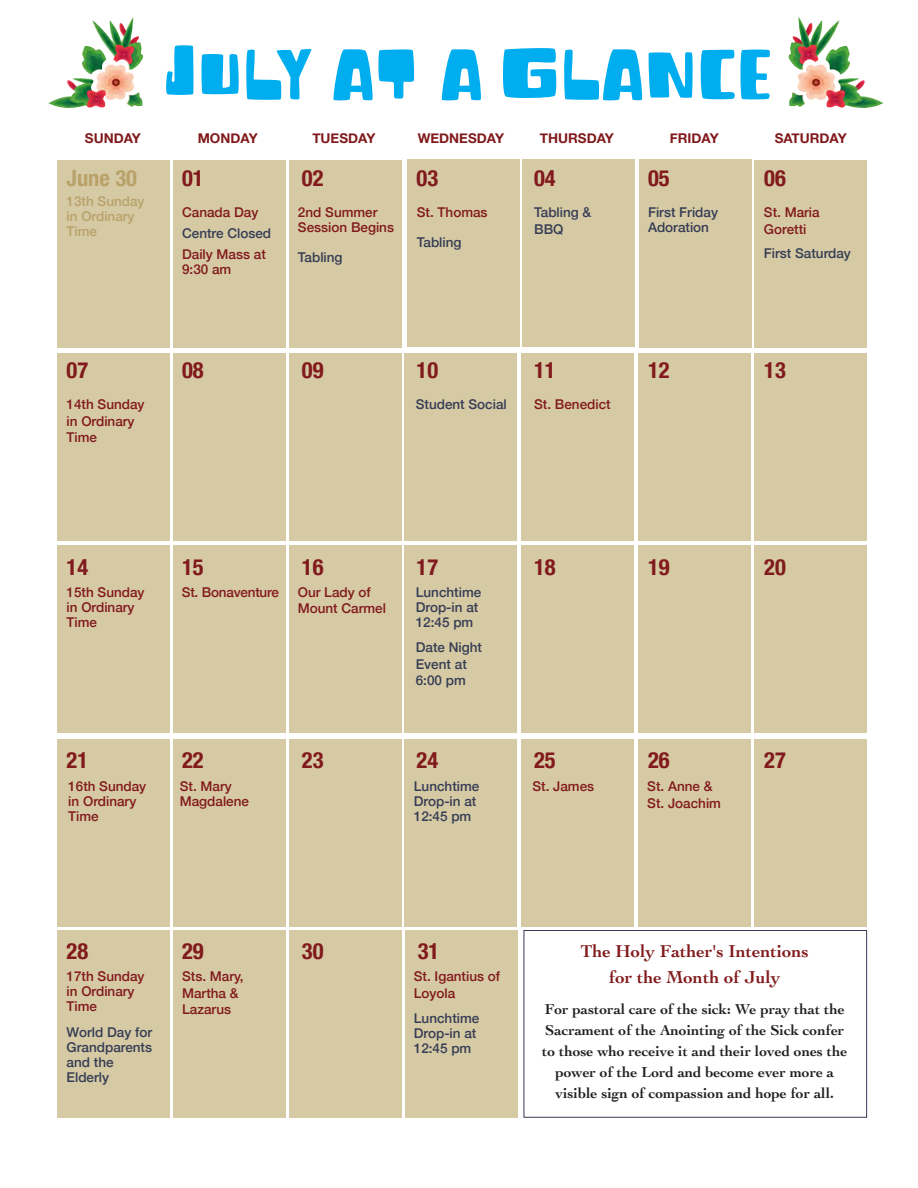
<style>
.page{position:relative;width:918px;height:1188px;background:#fff}
.page>*{position:absolute;margin:0;border:0;box-sizing:border-box;transform-origin:0 0}
.t1{font:70.5px "Fun Blob";letter-spacing:.025em;color:#00aeef}
.t2{font:700 condensed 22.5px "Helvetica Neue";color:#811a1c}
.t3{font:700 condensed 22.5px "Helvetica Neue";color:#b9a26a}
.t4{font:700 18px "Cochin";color:#811a1c}
.t5{font:700 15px/21px "Cochin";color:#231f20}
.t6{font:500 13.5px/16.5px "Helvetica Neue";color:#811a1c}
.t7{font:500 13.5px/15px "Helvetica Neue";color:#363d54}
.t8{font:700 13.5px "Helvetica Neue";color:#811a1c}
.t9{font:500 13.5px/15px "Helvetica Neue";color:#b9a26a}
</style>
<div class="page">
<div style="left:523px;top:159px;width:112px;height:188px;background:#d6caa5"></div>
<div style="left:639px;top:159px;width:113px;height:189px;background:#d6caa5"></div>
<div style="left:57px;top:739px;width:113px;height:187px;background:#d6caa5"></div>
<div style="left:173px;top:739px;width:113px;height:187px;background:#d6caa5"></div>
<div style="left:289px;top:739px;width:113px;height:187px;background:#d6caa5"></div>
<div style="left:404px;top:739px;width:113px;height:187px;background:#d6caa5"></div>
<div style="left:521px;top:739px;width:113px;height:187px;background:#d6caa5"></div>
<div style="left:638px;top:739px;width:113px;height:187px;background:#d6caa5"></div>
<div style="left:754px;top:739px;width:113px;height:187px;background:#d6caa5"></div>
<div style="left:57px;top:546px;width:113px;height:187px;background:#d6caa5"></div>
<div style="left:173px;top:546px;width:113px;height:187px;background:#d6caa5"></div>
<div style="left:289px;top:546px;width:113px;height:187px;background:#d6caa5"></div>
<div style="left:404px;top:546px;width:113px;height:187px;background:#d6caa5"></div>
<div style="left:521px;top:546px;width:113px;height:187px;background:#d6caa5"></div>
<div style="left:638px;top:546px;width:113px;height:187px;background:#d6caa5"></div>
<div style="left:754px;top:546px;width:113px;height:187px;background:#d6caa5"></div>
<div style="left:57px;top:353px;width:113px;height:187px;background:#d6caa5"></div>
<div style="left:173px;top:353px;width:113px;height:187px;background:#d6caa5"></div>
<div style="left:289px;top:353px;width:113px;height:187px;background:#d6caa5"></div>
<div style="left:404px;top:353px;width:113px;height:187px;background:#d6caa5"></div>
<div style="left:521px;top:353px;width:113px;height:187px;background:#d6caa5"></div>
<div style="left:638px;top:353px;width:113px;height:187px;background:#d6caa5"></div>
<div style="left:754px;top:353px;width:113px;height:187px;background:#d6caa5"></div>
<div style="left:57px;top:160px;width:113px;height:188px;background:#d6caa5"></div>
<div style="left:173px;top:160px;width:113px;height:188px;background:#d6caa5"></div>
<div style="left:289px;top:160px;width:113px;height:188px;background:#d6caa5"></div>
<div style="left:407px;top:159px;width:113px;height:188px;background:#d6caa5"></div>
<div style="left:57px;top:930px;width:113px;height:188px;background:#d6caa5"></div>
<div style="left:173px;top:930px;width:113px;height:188px;background:#d6caa5"></div>
<div style="left:289px;top:930px;width:113px;height:188px;background:#d6caa5"></div>
<div style="left:405px;top:930px;width:113px;height:188px;background:#d6caa5"></div>
<div style="left:524px;top:930px;width:343px;height:188px;border:1px solid #363d54"></div>
<div style="left:754px;top:160px;width:113px;height:188px;background:#d6caa5"></div>
<img style="left:789px;top:17px;width:94px;height:91px">
<img style="left:48px;top:17px;width:95px;height:91px">
<p class="t1" style="left:165px;top:31px;width:608px">JULY AT A GLANCE</p>
<p class="t8" style="left:85px;top:129px;width:58px">SUNDAY</p>
<p class="t8" style="left:198px;top:129px;width:62px">MONDAY</p>
<p class="t8" style="left:312px;top:129px;width:65px">TUESDAY</p>
<p class="t8" style="left:418px;top:129px;width:88px">WEDNESDAY</p>
<p class="t8" style="left:540px;top:129px;width:76px">THURSDAY</p>
<p class="t8" style="left:670px;top:129px;width:50px">FRIDAY</p>
<p class="t8" style="left:775px;top:129px;width:74px">SATURDAY</p>
<p class="t3" style="left:67px;top:164px;width:72px">June 30</p>
<p class="t9" style="left:67px;top:193px;width:80px">13th Sunday in Ordinary<br>Time</p>
<p class="t2" style="left:182px;top:164px;width:23px">01</p>
<p class="t2" style="left:302px;top:164px;width:23px">02</p>
<p class="t6" style="left:182px;top:204px;width:78px">Canada Day</p>
<p class="t7" style="left:182px;top:225px;width:91px">Centre Closed</p>
<p class="t6" style="left:182px;top:246px;width:85px">Daily Mass at</p>
<p class="t6" style="left:182px;top:261px;width:51px">9:30 am</p>
<p class="t6" style="left:298px;top:204px;width:98px;line-height:15px">2nd Summer<br>Session Begins</p>
<p class="t7" style="left:298px;top:249px;width:46px">Tabling</p>
<p class="t2" style="left:417px;top:164px;width:23px">03</p>
<p class="t2" style="left:534px;top:164px;width:23px">04</p>
<p class="t2" style="left:648px;top:164px;width:23px">05</p>
<p class="t2" style="left:764px;top:164px;width:23px">06</p>
<p class="t6" style="left:764px;top:204px;width:57px">St. Maria<br>Goretti</p>
<p class="t7" style="left:764px;top:245px;width:89px">First Saturday</p>
<p class="t6" style="left:417px;top:204px;width:72px">St. Thomas</p>
<p class="t7" style="left:417px;top:234px;width:46px">Tabling</p>
<p class="t7" style="left:534px;top:204px;width:59px">Tabling &amp;</p>
<p class="t7" style="left:534px;top:221px;width:31px">BBQ</p>
<p class="t7" style="left:648px;top:204px;width:72px">First Friday</p>
<p class="t7" style="left:648px;top:219px;width:63px">Adoration</p>
<p class="t2" style="left:67px;top:356px;width:23px">07</p>
<p class="t2" style="left:182px;top:356px;width:23px">08</p>
<p class="t2" style="left:302px;top:356px;width:23px">09</p>
<p class="t2" style="left:417px;top:356px;width:23px">10</p>
<p class="t2" style="left:534px;top:356px;width:23px">11</p>
<p class="t2" style="left:648px;top:356px;width:23px">12</p>
<p class="t2" style="left:764px;top:356px;width:23px">13</p>
<p class="t6" style="left:67px;top:396px;width:80px">14th Sunday in Ordinary<br>Time</p>
<p class="t7" style="left:416px;top:397px;width:93px">Student Social</p>
<p class="t6" style="left:534px;top:396px;width:78px">St. Benedict</p>
<p class="t2" style="left:67px;top:553px;width:23px">14</p>
<p class="t2" style="left:182px;top:553px;width:23px">15</p>
<p class="t2" style="left:302px;top:553px;width:23px">16</p>
<p class="t2" style="left:417px;top:553px;width:23px">17</p>
<p class="t2" style="left:534px;top:553px;width:23px">18</p>
<p class="t2" style="left:648px;top:553px;width:23px">19</p>
<p class="t2" style="left:764px;top:553px;width:23px">20</p>
<p class="t6" style="left:67px;top:584px;width:80px;line-height:15px">15th Sunday in Ordinary<br>Time</p>
<p class="t6" style="left:182px;top:583px;width:99px">St. Bonaventure</p>
<p class="t6" style="left:298px;top:583px;width:90px">Our Lady of<br>Mount Carmel</p>
<p class="t7" style="left:416px;top:584px;width:67px">Lunchtime<br>Drop-in at</p>
<p class="t7" style="left:416px;top:614px;width:59px">12:45 pm</p>
<p class="t7" style="left:416px;top:639px;width:68px">Date Night</p>
<p class="t7" style="left:416px;top:656px;width:53px">Event at</p>
<p class="t7" style="left:416px;top:672px;width:52px">6:00 pm</p>
<p class="t2" style="left:67px;top:746px;width:23px">21</p>
<p class="t2" style="left:182px;top:746px;width:23px">22</p>
<p class="t2" style="left:302px;top:746px;width:23px">23</p>
<p class="t2" style="left:417px;top:746px;width:23px">24</p>
<p class="t2" style="left:534px;top:746px;width:23px">25</p>
<p class="t2" style="left:648px;top:746px;width:23px">26</p>
<p class="t2" style="left:764px;top:746px;width:23px">27</p>
<p class="t6" style="left:68px;top:778px;width:80px">16th Sunday</p>
<p class="t6" style="left:532px;top:778px;width:63px">St. James</p>
<p class="t6" style="left:68px;top:794px;width:70px;line-height:15px">in Ordinary<br>Time</p>
<p class="t6" style="left:180px;top:778px;width:54px">St. Mary</p>
<p class="t6" style="left:180px;top:793px;width:71px">Magdalene</p>
<p class="t7" style="left:414px;top:779px;width:67px">Lunchtime<br>Drop-in at</p>
<p class="t7" style="left:414px;top:809px;width:59px">12:45 pm</p>
<p class="t6" style="left:647px;top:778px;width:67px">St. Anne &amp;</p>
<p class="t6" style="left:647px;top:795px;width:75px">St. Joachim</p>
<p class="t2" style="left:67px;top:937px;width:23px">28</p>
<p class="t2" style="left:182px;top:937px;width:23px">29</p>
<p class="t2" style="left:302px;top:937px;width:23px">30</p>
<p class="t2" style="left:418px;top:937px;width:23px">31</p>
<p class="t6" style="left:67px;top:969px;width:80px;line-height:15px">17th Sunday in Ordinary<br>Time</p>
<p class="t7" style="left:67px;top:1024px;width:87px">World Day for<br>Grandparents and the<br>Elderly</p>
<p class="t6" style="left:182px;top:968px;width:63px">Sts. Mary,<br>Martha &amp;<br>Lazarus</p>
<p class="t6" style="left:414px;top:968px;width:88px">St. Igantius of<br>Loyola</p>
<p class="t7" style="left:414px;top:1011px;width:67px">Lunchtime<br>Drop-in at</p>
<p class="t7" style="left:414px;top:1041px;width:59px">12:45 pm</p>
<p class="t4" style="left:581px;top:941px;width:230px">The Holy Father's Intentions</p>
<p class="t4" style="left:609px;top:966px;width:173px">for the Month of July</p>
<p class="t5" style="left:545px;top:999px;width:302px">For pastoral care of the sick: We pray that the<br>Sacrament of the Anointing of the Sick confer</p>
<p class="t5" style="left:542px;top:1041px;width:307px;text-align:center">to those who receive it and their loved ones the power of the Lord and become ever more a</p>
<p class="t5" style="left:556px;top:1083px;width:280px">visible sign of compassion and hope for all.</p>
</div>
